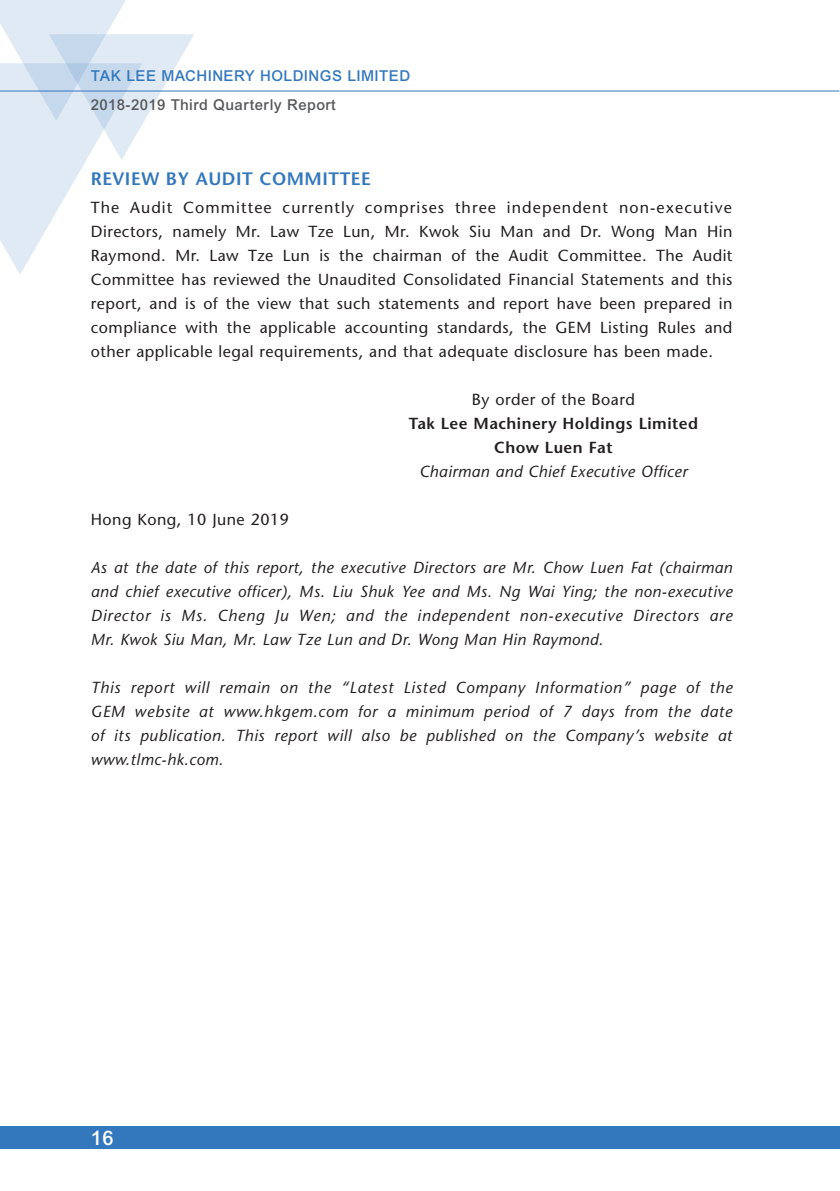
<style>
.page{position:relative;width:840px;height:1191px;background:#fff}
.page>*{position:absolute;margin:0;border:0;box-sizing:border-box;transform-origin:0 0}
.t1{font:500 20px "Arial MT Std";color:#fff}
.t2{font:600 18px "Stone Sans Std";letter-spacing:.03em;color:#3378bd}
.t3{font:italic 500 16px/24px "Stone Sans Std";letter-spacing:.03em;color:#231f20;text-align:justify}
.t4{font:500 16px/24px "Stone Sans Std";letter-spacing:.03em;color:#231f20;text-align:justify}
.t5{font:600 16px/24px "Stone Sans Std";letter-spacing:.03em;color:#231f20;text-align:center}
.t6{font:500 15px "Arial MT Std";letter-spacing:.03em;color:#3378bd}
.t7{font:500 15px "Arial MT Std";letter-spacing:.03em;color:#57585a}
</style>
<div class="page">
<div style="left:0;top:1126px;width:838px;height:23px;background:#3378bd"></div>
<svg style="left:0;top:0;width:194px;height:274px"></svg>
<hr style="left:0;top:91px;width:838px;height:1px;background:#3378bd">
<p class="t6" style="left:91px;top:67px;width:320px">TAK LEE MACHINERY HOLDINGS LIMITED</p>
<p class="t7" style="left:91px;top:96px;width:246px">2018-2019 Third Quarterly Report</p>
<p class="t2" style="left:91px;top:168px;width:281px">REVIEW BY AUDIT COMMITTEE</p>
<p class="t4" style="left:91px;top:195px;width:643px">The Audit Committee currently comprises three independent non-executive Directors, namely Mr. Law Tze Lun, Mr. Kwok Siu Man and Dr. Wong Man Hin Raymond. Mr. Law Tze Lun is the chairman of the Audit Committee. The Audit Committee has reviewed the Unaudited Consolidated Financial Statements and this report, and is of the view that such statements and report have been prepared in compliance with the applicable accounting standards, the GEM Listing Rules and other applicable legal requirements, and that adequate disclosure has been made.</p>
<p class="t4" style="left:471px;top:387px;width:164px">By order of the Board</p>
<p class="t5" style="left:408px;top:411px;width:291px">Tak Lee Machinery Holdings Limited<br>Chow Luen Fat</p>
<p class="t3" style="left:419px;top:459px;width:269px">Chairman and Chief Executive Officer</p>
<p class="t4" style="left:91px;top:507px;width:199px">Hong Kong, 10 June 2019</p>
<p class="t3" style="left:91px;top:555px;width:642px">As at the date of this report, the executive Directors are Mr. Chow Luen Fat (chairman and chief executive officer), Ms. Liu Shuk Yee and Ms. Ng Wai Ying; the non-executive Director is Ms. Cheng Ju Wen; and the independent non-executive Directors are Mr. Kwok Siu Man, Mr. Law Tze Lun and Dr. Wong Man Hin Raymond.</p>
<p class="t3" style="left:91px;top:675px;width:643px">This report will remain on the “Latest Listed Company Information” page of the GEM website at www.hkgem.com for a minimum period of 7 days from the date of its publication. This report will also be published on the Company’s website at www.tlmc-hk.com.</p>
<p class="t1" style="left:91px;top:1126px;width:24px">16</p>
</div>
